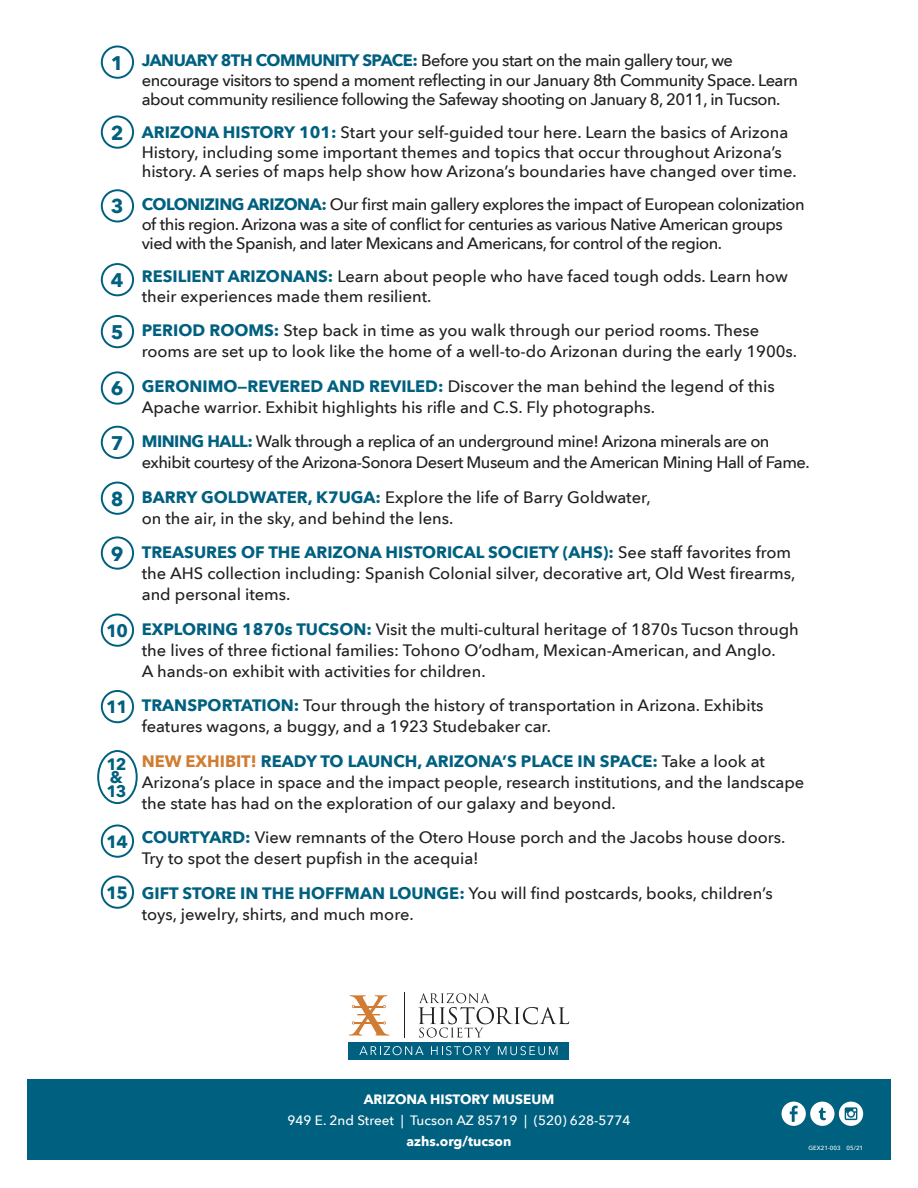
<style>
.page{position:relative;width:918px;height:1188px;background:#fff}
.page>*{position:absolute;margin:0;border:0;box-sizing:border-box;transform-origin:0 0}
.text_demi{font:700 19.8px "Avenir Next LT Pro";color:#00607f}
.text_demi-2{font:700 17.7px "Avenir Next LT Pro";letter-spacing:-.08em;color:#00607f}
.t1{font:500 16.5px/21px "Avenir Next LT Pro";color:#231f20}
.t2{font:500 16.5px/19.5px "Avenir Next LT Pro";letter-spacing:-.03em;color:#231f20}
.text_demi-3{font:700 16.5px/13.5px "Avenir Next LT Pro";color:#00607f}
.text_med{font:500 13.5px/21px "Avenir Next LT Pro";color:#fff;text-align:center}
.text_med-2{font:700 13.5px "Avenir Next LT Pro";color:#fff}
.jobnumber{font:500 6px "Avenir Next LT Pro";color:#fff}
.s1{font-weight:700;color:#00607f}
.s2{font-weight:700;color:#d07c32}
.s3{font-weight:700}
</style>
<div class="page">
<div style="left:97px;top:750px;width:41px;height:54px;border:2px solid #00607f;border-radius:50%"></div>
<div style="left:101px;top:690px;width:33px;height:33px;border:2px solid #00607f;border-radius:50%"></div>
<div style="left:101px;top:614px;width:33px;height:33px;border:2px solid #00607f;border-radius:50%"></div>
<div style="left:101px;top:536px;width:33px;height:34px;border:2px solid #00607f;border-radius:50%"></div>
<div style="left:101px;top:482px;width:33px;height:33px;border:2px solid #00607f;border-radius:50%"></div>
<div style="left:101px;top:426px;width:33px;height:33px;border:2px solid #00607f;border-radius:50%"></div>
<div style="left:101px;top:371px;width:33px;height:34px;border:2px solid #00607f;border-radius:50%"></div>
<div style="left:101px;top:315px;width:33px;height:33px;border:2px solid #00607f;border-radius:50%"></div>
<div style="left:101px;top:263px;width:33px;height:33px;border:2px solid #00607f;border-radius:50%"></div>
<div style="left:101px;top:189px;width:33px;height:34px;border:2px solid #00607f;border-radius:50%"></div>
<div style="left:101px;top:115px;width:33px;height:34px;border:2px solid #00607f;border-radius:50%"></div>
<div style="left:101px;top:46px;width:33px;height:33px;border:2px solid #00607f;border-radius:50%"></div>
<div style="left:101px;top:824px;width:33px;height:34px;border:2px solid #00607f;border-radius:50%"></div>
<div style="left:27px;top:1079px;width:864px;height:81px;background:#00607f"></div>
<div style="left:349px;top:1042px;width:220px;height:18px;background:#00607f"></div>
<svg style="left:419px;top:993px;width:150px;height:45px"></svg>
<svg style="left:349px;top:995px;width:40px;height:41px"></svg>
<hr style="left:404px;top:993px;width:1px;height:45px;background:#231f20">
<svg style="left:359px;top:1046px;width:65px;height:9px"></svg>
<svg style="left:431px;top:1046px;width:60px;height:9px"></svg>
<svg style="left:498px;top:1046px;width:59px;height:9px"></svg>
<svg style="left:782px;top:1102px;width:81px;height:24px"></svg>
<div style="left:101px;top:876px;width:33px;height:33px;border:2px solid #00607f;border-radius:50%"></div>
<p class="t2" style="left:142px;top:51px;width:658px;text-indent:-34px"><span class="s1">1. JANUARY 8TH COMMUNITY SPACE:</span> Before you start on the main gallery tour, we encourage visitors to spend a moment reflecting in our January 8th Community Space. Learn about community resilience following the Safeway shooting on January 8, 2011, in Tucson.</p>
<p class="t1" style="left:142px;top:123px;width:657px;line-height:19.5px;text-indent:-34px"><span class="s1">2. ARIZONA HISTORY 101:</span> Start your self-guided tour here. Learn the basics of Arizona<br>History, including some important themes and topics that occur throughout Arizona’s history. A series of maps help show how Arizona’s boundaries have changed over time.</p>
<p class="t2" style="left:142px;top:195px;width:664px;text-indent:-34px"><span class="s1">3. COLONIZING ARIZONA:</span> Our first main gallery explores the impact of European colonization of this region. Arizona was a site of conflict for centuries as various Native American groups vied with the Spanish, and later Mexicans and Americans, for control of the region.</p>
<p class="t1" style="left:142px;top:267px;width:648px;line-height:19.5px;text-indent:-34px"><span class="s1">4. RESILIENT ARIZONANS:</span> Learn about people who have faced tough odds. Learn how their experiences made them resilient.</p>
<p class="t1" style="left:142px;top:320px;width:657px;text-indent:-34px"><span class="s1">5. PERIOD ROOMS:</span> Step back in time as you walk through our period rooms. These rooms are set up to look like the home of a well-to-do Arizonan during the early 1900s.</p>
<p class="t1" style="left:142px;top:376px;width:635px;text-indent:-34px"><span class="s1">6. GERONIMO—REVERED AND REVILED:</span> Discover the man behind the legend of this<br>Apache warrior. Exhibit highlights his rifle and C.S. Fly photographs.</p>
<p class="t2" style="left:142px;top:431px;width:670px;line-height:21px;text-indent:-34px"><span class="s1">7. MINING HALL:</span> Walk through a replica of an underground mine! Arizona minerals are on exhibit courtesy of the Arizona-Sonora Desert Museum and the American Mining Hall of Fame.</p>
<p class="t1" style="left:142px;top:487px;width:510px;text-indent:-34px"><span class="s1">8. BARRY GOLDWATER, K7UGA:</span> Explore the life of Barry Goldwater, on the air, in the sky, and behind the lens.</p>
<p class="t1" style="left:142px;top:542px;width:655px;text-indent:-34px"><span class="s1">9. TREASURES OF THE ARIZONA HISTORICAL SOCIETY (AHS):</span> See staff favorites from the AHS collection including: Spanish Colonial silver, decorative art, Old West firearms, and personal items.</p>
<p class="t1" style="left:142px;top:619px;width:659px;text-indent:-34px"><span class="s1">10. EXPLORING 1870s TUCSON:</span> Visit the multi-cultural heritage of 1870s Tucson through the lives of three fictional families: Tohono O’odham, Mexican-American, and Anglo.<br>A hands-on exhibit with activities for children.</p>
<p class="t1" style="left:142px;top:695px;width:623px;text-indent:-34px"><span class="s1">11. TRANSPORTATION:</span> Tour through the history of transportation in Arizona. Exhibits features wagons, a buggy, and a 1923 Studebaker car.</p>
<p class="t1" style="left:142px;top:751px;width:664px;text-indent:-34px"><span class="s1">12.</span> <span class="s2">NEW EXHIBIT!</span> <span class="s1">READY TO LAUNCH, ARIZONA’S PLACE IN SPACE:</span> Take a look at<br>Arizona’s place in space and the impact people, research institutions, and the landscape the state has had on the exploration of our galaxy and beyond.</p>
<p class="t1" style="left:142px;top:827px;width:645px;text-indent:-34px"><span class="s1">13. COURTYARD:</span> View remnants of the Otero House porch and the Jacobs house doors.<br>Try to spot the desert pupfish in the acequia!</p>
<p class="t1" style="left:142px;top:883px;width:633px;text-indent:-34px"><span class="s1">14. GIFT STORE IN THE HOFFMAN LOUNGE:</span> You will find postcards, books, children’s toys, jewelry, shirts, and much more.</p>
<p class="text_demi" style="left:111px;top:51px;width:14px">1</p>
<p class="text_demi" style="left:111px;top:120px;width:14px">2</p>
<p class="text_demi" style="left:111px;top:194px;width:14px">3</p>
<p class="text_demi" style="left:111px;top:268px;width:14px">4</p>
<p class="text_demi" style="left:111px;top:320px;width:14px">5</p>
<p class="text_demi" style="left:111px;top:376px;width:14px">6</p>
<p class="text_demi" style="left:111px;top:431px;width:14px">7</p>
<p class="text_demi" style="left:111px;top:487px;width:14px">8</p>
<p class="text_demi" style="left:111px;top:541px;width:14px">9</p>
<p class="text_demi-2" style="left:106px;top:620px;width:23px">10</p>
<p class="text_demi-2" style="left:106px;top:696px;width:23px">11</p>
<p class="text_demi-3" style="left:106px;top:757px;width:21px">12 &amp;<br>13</p>
<p class="text_demi-2" style="left:106px;top:831px;width:23px">14</p>
<p class="text_demi-2" style="left:106px;top:882px;width:23px">15</p>
<p class="text_med" style="left:287px;top:1089px;width:345px"><span class="s3">ARIZONA HISTORY MUSEUM<br></span>949 E. 2nd Street | Tucson AZ 85719 | (520) 628-5774</p>
<p class="text_med-2" style="left:407px;top:1133px;width:106px">azhs.org/tucson</p>
<p class="jobnumber" style="left:809px;top:1144px;width:56px">GEX21-003 05/21</p>
</div>
